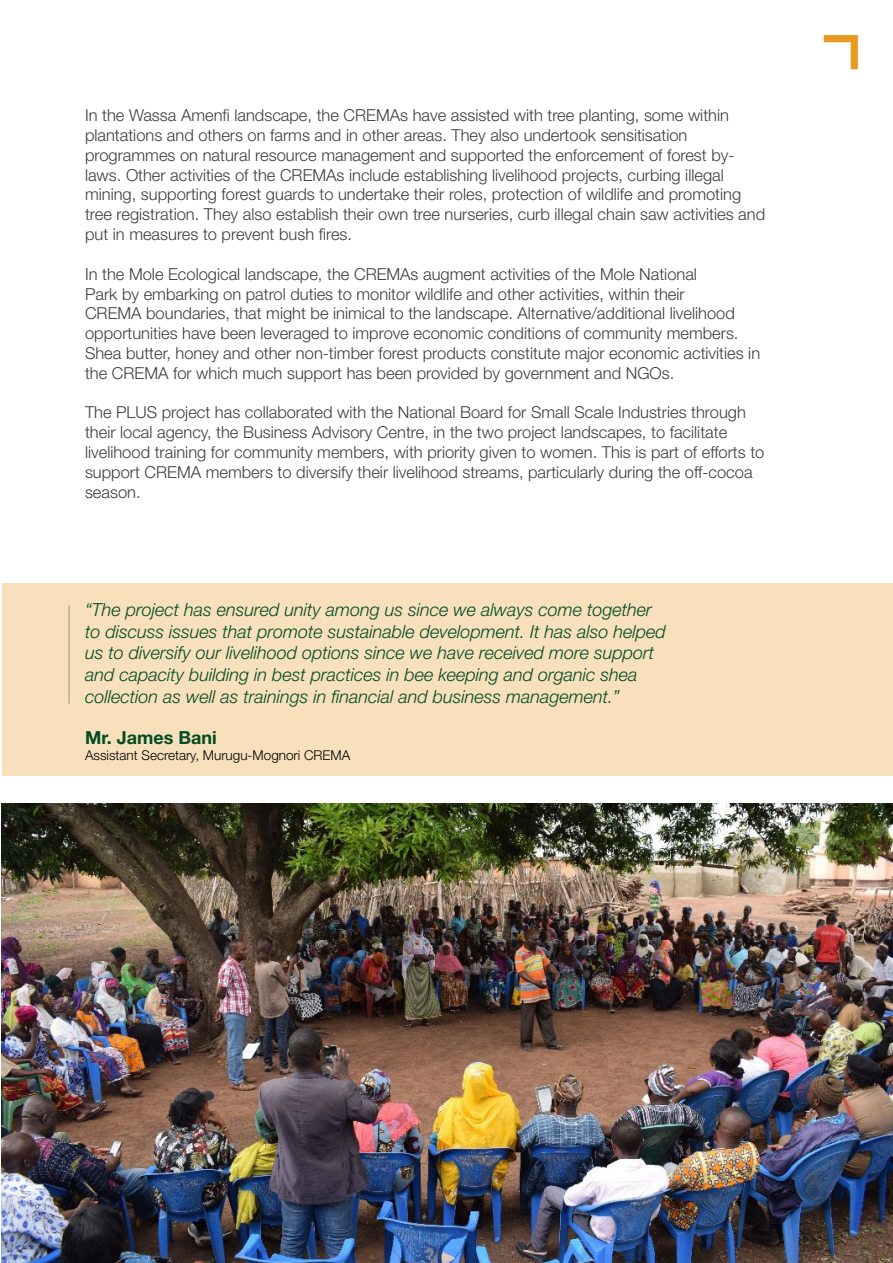
<style>
.page{position:relative;width:893px;height:1263px;background:#fff}
.page>*{position:absolute;margin:0;border:0;box-sizing:border-box;transform-origin:0 0}
.t1{font:italic 300 18px/21.6px "Helvetica Neue LT Std";color:#004c23}
.t2{font:700 18px "Helvetica Neue LT Std";color:#004c23}
.Paragraph_style{font:300 16.5px/19.8px "Helvetica Neue LT Std";color:#3e3e3f}
.t3{font:300 13.5px "Helvetica Neue LT Std";color:#000}
</style>
<div class="page">
<div style="left:2px;top:584px;width:891px;height:192px;background:#f8e0bc"></div>
<svg style="left:824px;top:35px;width:34px;height:34px"></svg>
<hr style="left:0;top:833px;width:1px;height:430px;background:#e99a21">
<hr style="left:68px;top:605px;width:2px;height:99px;background:#004c23">
<img style="left:1px;top:804px;width:892px;height:459px">
<p class="Paragraph_style" style="left:85px;top:105px;width:682px">In the Wassa Amenfi landscape, the CREMAs have assisted with tree planting, some within plantations and others on farms and in other areas. They also undertook sensitisation programmes on natural resource management and supported the enforcement of forest by&shy;laws. Other activities of the CREMAs include establishing livelihood projects, curbing illegal mining, supporting forest guards to undertake their roles, protection of wildlife and promoting tree registration. They also establish their own tree nurseries, curb illegal chain saw activities and put in measures to prevent bush fires.</p>
<p class="Paragraph_style" style="left:85px;top:264px;width:677px">In the Mole Ecological landscape, the CREMAs augment activities of the Mole National<br>Park by embarking on patrol duties to monitor wildlife and other activities, within their<br>CREMA boundaries, that might be inimical to the landscape. Alternative/additional livelihood opportunities have been leveraged to improve economic conditions of community members.<br>Shea butter, honey and other non-timber forest products constitute major economic activities in the CREMA for which much support has been provided by government and NGOs.</p>
<p class="Paragraph_style" style="left:85px;top:402px;width:681px">The PLUS project has collaborated with the National Board for Small Scale Industries through their local agency, the Business Advisory Centre, in the two project landscapes, to facilitate livelihood training for community members, with priority given to women. This is part of efforts to support CREMA members to diversify their livelihood streams, particularly during the off-cocoa season.</p>
<p class="t1" style="left:85px;top:599px;width:582px">“The project has ensured unity among us since we always come together to discuss issues that promote sustainable development. It has also helped us to diversify our livelihood options since we have received more support and capacity building in best practices in bee keeping and organic shea collection as well as trainings in financial and business management.”</p>
<p class="t2" style="left:85px;top:726px;width:133px">Mr. James Bani</p>
<p class="t3" style="left:85px;top:747px;width:267px">Assistant Secretary, Murugu-Mognori CREMA</p>
</div>
